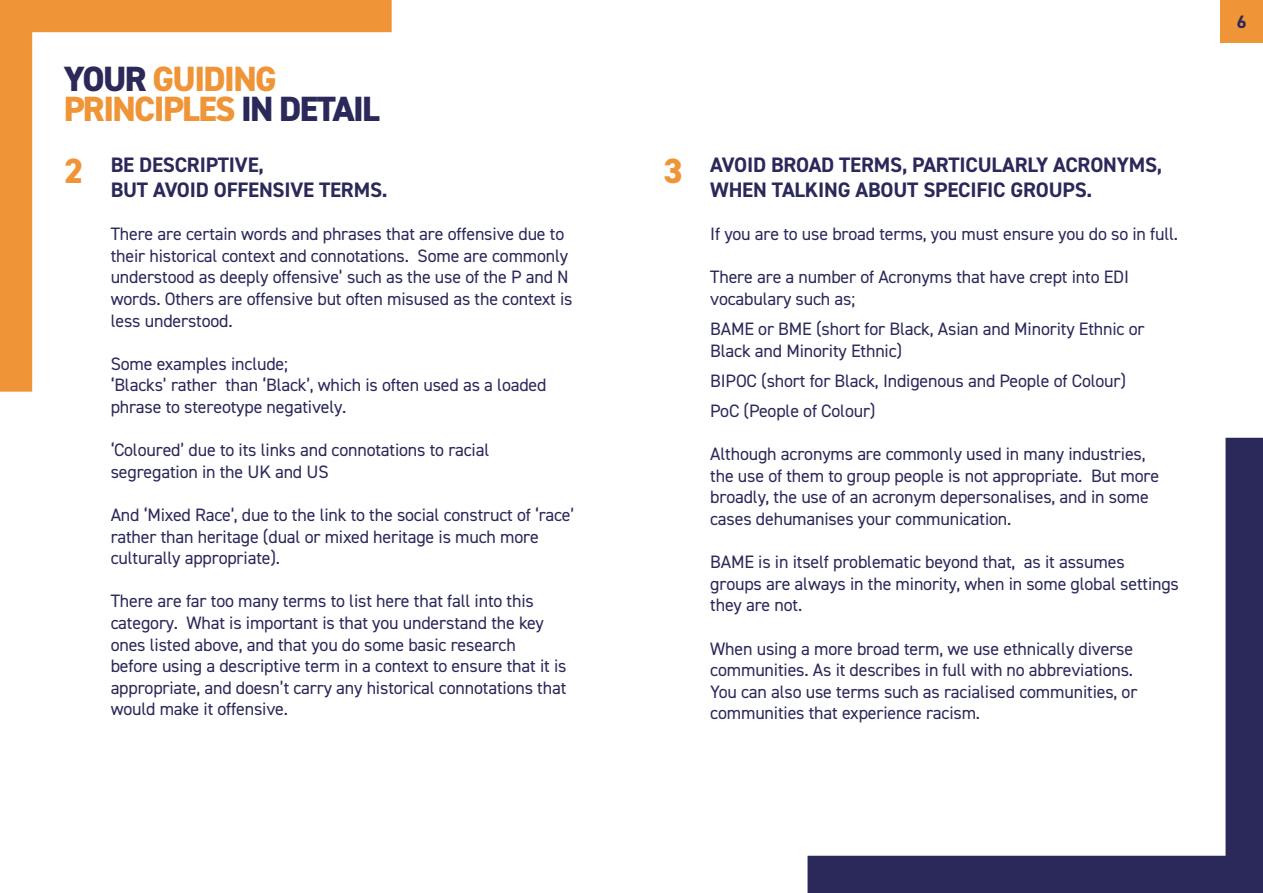
<style>
.page{position:relative;width:1263px;height:893px;background:#fff}
.page>*{position:absolute;margin:0;border:0;box-sizing:border-box;transform-origin:0 0}
.t1{font:800 35.1px/30px "DIN2014";letter-spacing:-.045em;color:#ef9537}
.t2{font:700 21px/25.2px "DIN2014";letter-spacing:-.01em;color:#2b285a}
.t3{font:18px/21.6px "DIN2014";letter-spacing:-.01em;color:#2b285a}
.t4{font:700 18px "DIN2014";color:#2b285a}
.s1{color:#2b285a}
</style>
<div class="page">
<svg style="left:0;top:0;width:392px;height:392px"></svg>
<svg style="left:807px;top:438px;width:456px;height:455px"></svg>
<div style="left:1220px;top:0;width:43px;height:43px;background:#ef9537"></div>
<h1 class="t1" style="left:64px;top:64px;width:318px"><span class="s1">YOUR</span> GUIDING<br>PRINCIPLES <span class="s1">IN DETAIL</span></h1>
<h1 class="t1" style="left:64px;top:156px;width:21px">2</h1>
<h1 class="t1" style="left:663px;top:156px;width:21px">3</h1>
<p class="t2" style="left:111px;top:152px;width:278px">BE DESCRIPTIVE,<br>BUT AVOID OFFENSIVE TERMS.</p>
<p class="t3" style="left:111px;top:223px;width:463px">There are certain words and phrases that are offensive due to their historical context and connotations. Some are commonly understood as deeply offensive’ such as the use of the P and N words. Others are offensive but often misused as the context is less understood.</p>
<p class="t3" style="left:111px;top:352px;width:437px">Some examples include;<br>‘Blacks’ rather than ‘Black’, which is often used as a loaded phrase to stereotype negatively.</p>
<p class="t3" style="left:111px;top:439px;width:380px">‘Coloured’ due to its links and connotations to racial segregation in the UK and US</p>
<p class="t3" style="left:111px;top:504px;width:465px">And ‘Mixed Race’, due to the link to the social construct of ‘race’ rather than heritage (dual or mixed heritage is much more culturally appropriate).</p>
<p class="t3" style="left:111px;top:590px;width:457px">There are far too many terms to list here that fall into this category. What is important is that you understand the key ones listed above, and that you do some basic research before using a descriptive term in a context to ensure that it is appropriate, and doesn’t carry any historical connotations that would make it offensive.</p>
<p class="t2" style="left:710px;top:152px;width:454px">AVOID BROAD TERMS, PARTICULARLY ACRONYMS,<br>WHEN TALKING ABOUT SPECIFIC GROUPS.</p>
<p class="t3" style="left:710px;top:223px;width:469px">If you are to use broad terms, you must ensure you do so in full.</p>
<p class="t3" style="left:710px;top:266px;width:420px">There are a number of Acronyms that have crept into EDI vocabulary such as;</p>
<p class="t3" style="left:710px;top:318px;width:436px">BAME or BME (short for Black, Asian and Minority Ethnic or<br>Black and Minority Ethnic)</p>
<p class="t3" style="left:710px;top:365px;width:417px;line-height:30.2px">BIPOC (short for Black, Indigenous and People of Colour)<br>PoC (People of Colour)</p>
<p class="t3" style="left:710px;top:443px;width:451px">Although acronyms are commonly used in many industries, the use of them to group people is not appropriate. But more broadly, the use of an acronym depersonalises, and in some cases dehumanises your communication.</p>
<p class="t3" style="left:710px;top:551px;width:470px">BAME is in itself problematic beyond that, as it assumes groups are always in the minority, when in some global settings they are not.</p>
<p class="t3" style="left:710px;top:637px;width:429px">When using a more broad term, we use ethnically diverse communities. As it describes in full with no abbreviations.<br>You can also use terms such as racialised communities, or communities that experience racism.</p>
<p class="t4" style="left:1237px;top:10px;width:11px">6</p>
</div>
